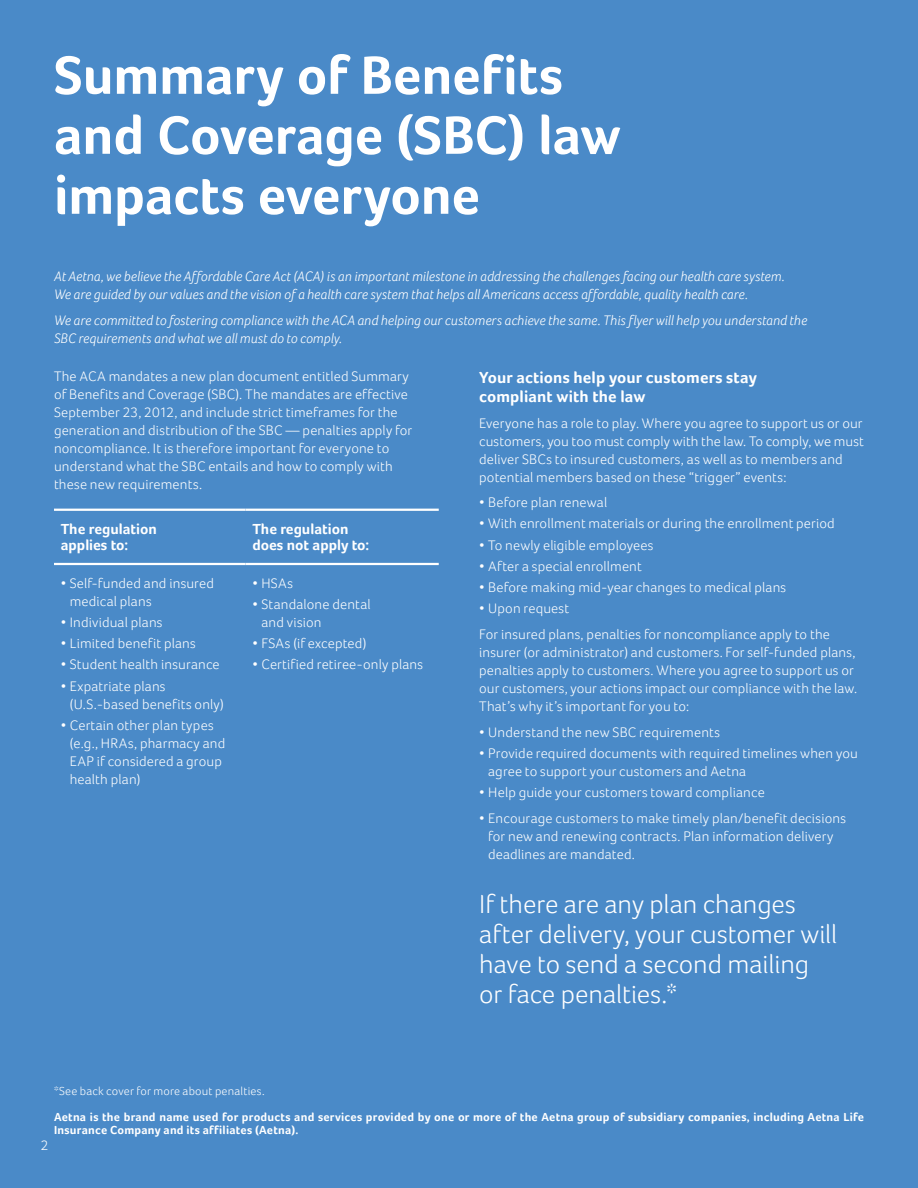
<style>
.page{position:relative;width:918px;height:1188px;background:#4a8ac8}
.page>*{position:absolute;margin:0;border:0;box-sizing:border-box;transform-origin:0 0}
.t1{font:700 55.5px/60px "Foco";letter-spacing:-.005em;color:#fff}
.t2{font:300 27px/30px "Foco";letter-spacing:-.005em;color:#fff}
.t3{font:700 16.5px/19.5px "Foco";letter-spacing:.005em;color:#fff}
.t4{font:700 15px/16.5px "Foco";color:#fff}
.t5{font:300 14.25px/18px "Foco";letter-spacing:.01em;color:#fff}
.t6{font:italic 300 14.25px/18px "Foco";letter-spacing:.01em;color:#fff}
.t7{font:700 12px/13.5px "Foco";letter-spacing:.02em;color:#fff}
.t8{font:300 12px "Foco";letter-spacing:.02em;color:#fff}
</style>
<div class="page">
<hr style="left:54px;top:509px;width:192px;height:2px;background:#fff">
<hr style="left:246px;top:509px;width:193px;height:2px;background:#fff">
<hr style="left:54px;top:563px;width:192px;height:2px;background:#fff">
<hr style="left:246px;top:563px;width:193px;height:2px;background:#fff">
<h1 class="t1" style="left:54px;top:44px;width:568px">Summary of Benefits and Coverage (SBC) law impacts everyone</h1>
<p class="t6" style="left:54px;top:267px;width:732px">At Aetna, we believe the Affordable Care Act (ACA) is an important milestone in addressing the challenges facing our health care system.<br>We are guided by our values and the vision of a health care system that helps all Americans access affordable, quality health care.</p>
<p class="t6" style="left:54px;top:311px;width:755px">We are committed to fostering compliance with the ACA and helping our customers achieve the same. This flyer will help you understand the<br>SBC requirements and what we all must do to comply.</p>
<p class="t5" style="left:54px;top:367px;width:360px">The ACA mandates a new plan document entitled Summary of Benefits and Coverage (SBC). The mandates are effective September 23, 2012, and include strict timeframes for the generation and distribution of the SBC — penalties apply for noncompliance. It is therefore important for everyone to understand what the SBC entails and how to comply with these new requirements.</p>
<p class="t4" style="left:61px;top:521px;width:98px">The regulation applies to:</p>
<p class="t4" style="left:252px;top:521px;width:118px">The regulation does not apply to:</p>
<p class="t5" style="left:70px;top:574px;width:146px;text-indent:-9px">• Self-funded and insured medical plans</p>
<p class="t5" style="left:61px;top:613px;width:103px">• Individual plans</p>
<p class="t5" style="left:61px;top:634px;width:137px">• Limited benefit plans</p>
<p class="t5" style="left:61px;top:656px;width:160px">• Student health insurance</p>
<p class="t5" style="left:70px;top:677px;width:156px;text-indent:-9px">• Expatriate plans (U.S.-based benefits only)</p>
<p class="t5" style="left:70px;top:716px;width:157px;text-indent:-9px">• Certain other plan types (e.g., HRAs, pharmacy and<br>EAP if considered a group health plan)</p>
<p class="t3" style="left:479px;top:367px;width:279px">Your actions help your customers stay compliant with the law</p>
<p class="t5" style="left:479px;top:414px;width:386px">Everyone has a role to play. Where you agree to support us or our customers, you too must comply with the law. To comply, we must deliver SBCs to insured customers, as well as to members and potential members based on these “trigger” events:</p>
<p class="t5" style="left:479px;top:493px;width:130px">• Before plan renewal</p>
<p class="t5" style="left:479px;top:515px;width:357px">• With enrollment materials or during the enrollment period</p>
<p class="t5" style="left:479px;top:536px;width:176px">• To newly eligible employees</p>
<p class="t5" style="left:479px;top:557px;width:164px">• After a special enrollment</p>
<p class="t5" style="left:479px;top:578px;width:309px">• Before making mid-year changes to medical plans</p>
<p class="t5" style="left:479px;top:596px;width:352px;line-height:25.5px">• Upon request<br>For insured plans, penalties for noncompliance apply to the</p>
<p class="t5" style="left:479px;top:643px;width:379px">insurer (or administrator) and customers. For self-funded plans, penalties apply to customers. Where you agree to support us or our customers, your actions impact our compliance with the law.<br>That’s why it’s important for you to:</p>
<p class="t5" style="left:479px;top:723px;width:242px">• Understand the new SBC requirements</p>
<p class="t5" style="left:488px;top:744px;width:371px;text-indent:-9px">• Provide required documents with required timelines when you agree to support your customers and Aetna</p>
<p class="t5" style="left:479px;top:783px;width:287px">• Help guide your customers toward compliance</p>
<p class="t5" style="left:488px;top:809px;width:359px;text-indent:-9px">• Encourage customers to make timely plan/benefit decisions for new and renewing contracts. Plan information delivery deadlines are mandated.</p>
<h2 class="t2" style="left:479px;top:889px;width:360px">If there are any plan changes after delivery, your customer will have to send a second mailing or face penalties.*</h2>
<p class="t5" style="left:252px;top:574px;width:42px">• HSAs</p>
<p class="t5" style="left:261px;top:595px;width:111px;text-indent:-9px">• Standalone dental and vision</p>
<p class="t5" style="left:252px;top:634px;width:116px">• FSAs (if excepted)</p>
<p class="t5" style="left:252px;top:656px;width:172px">• Certified retiree-only plans</p>
<p class="t8" style="left:54px;top:1084px;width:212px">*See back cover for more about penalties.</p>
<p class="t7" style="left:54px;top:1110px;width:812px">Aetna is the brand name used for products and services provided by one or more of the Aetna group of subsidiary companies, including Aetna Life<br>Insurance Company and its affiliates (Aetna).</p>
<p class="t5" style="left:41px;top:1136px;width:9px">2</p>
</div>
